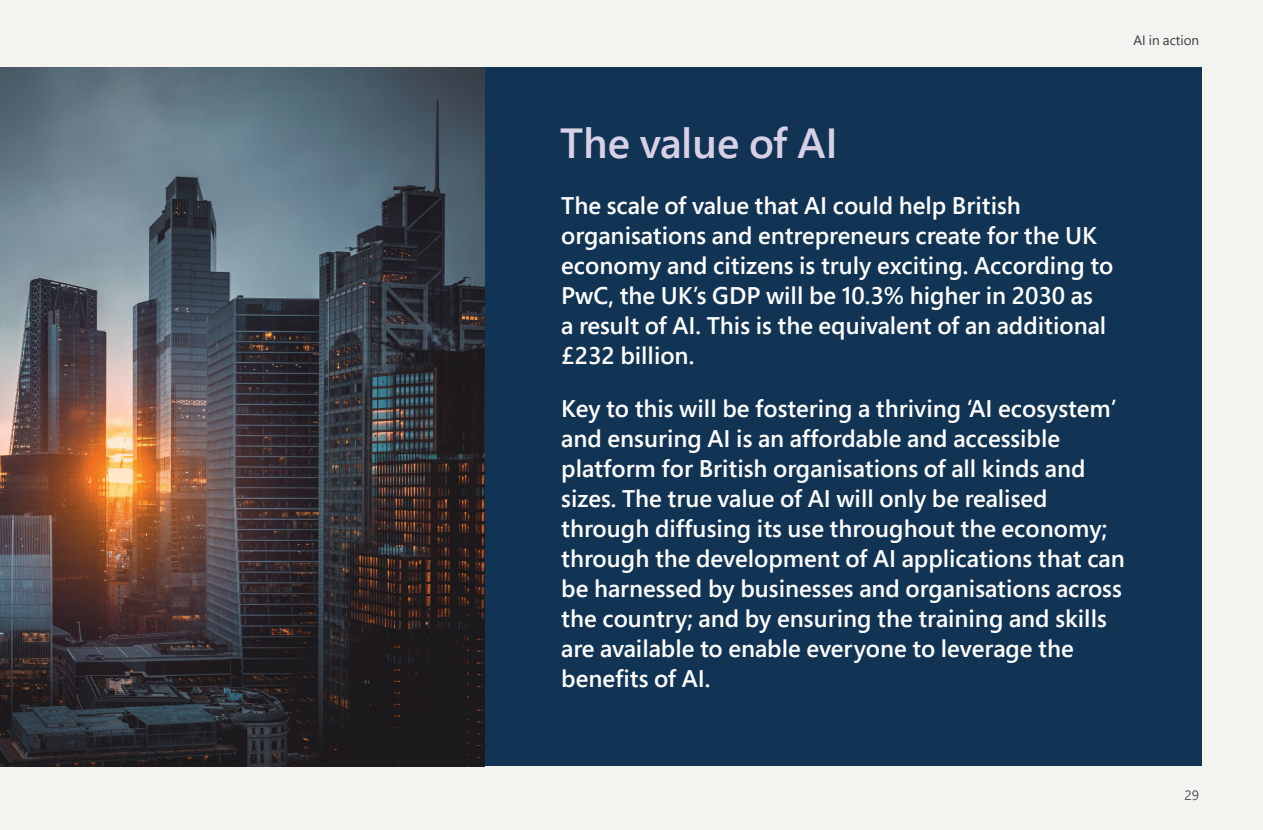
<style>
.page{position:relative;width:1263px;height:830px;background:#fff}
.page>*{position:absolute;margin:0;border:0;box-sizing:border-box;transform-origin:0 0}
.MS_AI_HEADLINE_28pt{font:600 42px "Segoe Pro";color:#d8d0e7}
.MS_AI_SUBHEAD_16pt{font:600 24px/30px "Segoe Pro";color:#fff}
.t1{font:13.5px "Segoe Pro";color:#3b3b3e}
.t2{font:13.5px "Segoe Pro";color:#515253}
</style>
<div class="page">
<div style="left:0;top:0;width:1263px;height:829px;background:#f3f3f0"></div>
<div style="left:485px;top:68px;width:716px;height:697px;background:#123454"></div>
<img style="left:0;top:68px;width:485px;height:697px">
<p class="t1" style="left:1133px;top:31px;width:67px">AI in action</p>
<h3 class="MS_AI_HEADLINE_28pt" style="left:560px;top:114px;width:279px">The value of AI</h3>
<h3 class="MS_AI_SUBHEAD_16pt" style="left:561px;top:190px;width:553px">The scale of value that AI could help British organisations and entrepreneurs create for the UK economy and citizens is truly exciting. According to PwC, the UK’s GDP will be 10.3% higher in 2030 as<br>a result of AI. This is the equivalent of an additional £232 billion.</h3>
<h3 class="MS_AI_SUBHEAD_16pt" style="left:561px;top:392px;width:565px">Key to this will be fostering a thriving ‘AI ecosystem’ and ensuring AI is an affordable and accessible platform for British organisations of all kinds and sizes. The true value of AI will only be realised through diffusing its use throughout the economy; through the development of AI applications that can be harnessed by businesses and organisations across the country; and by ensuring the training and skills are available to enable everyone to leverage the benefits of AI.</h3>
<p class="t2" style="left:1185px;top:785px;width:16px">29</p>
</div>
